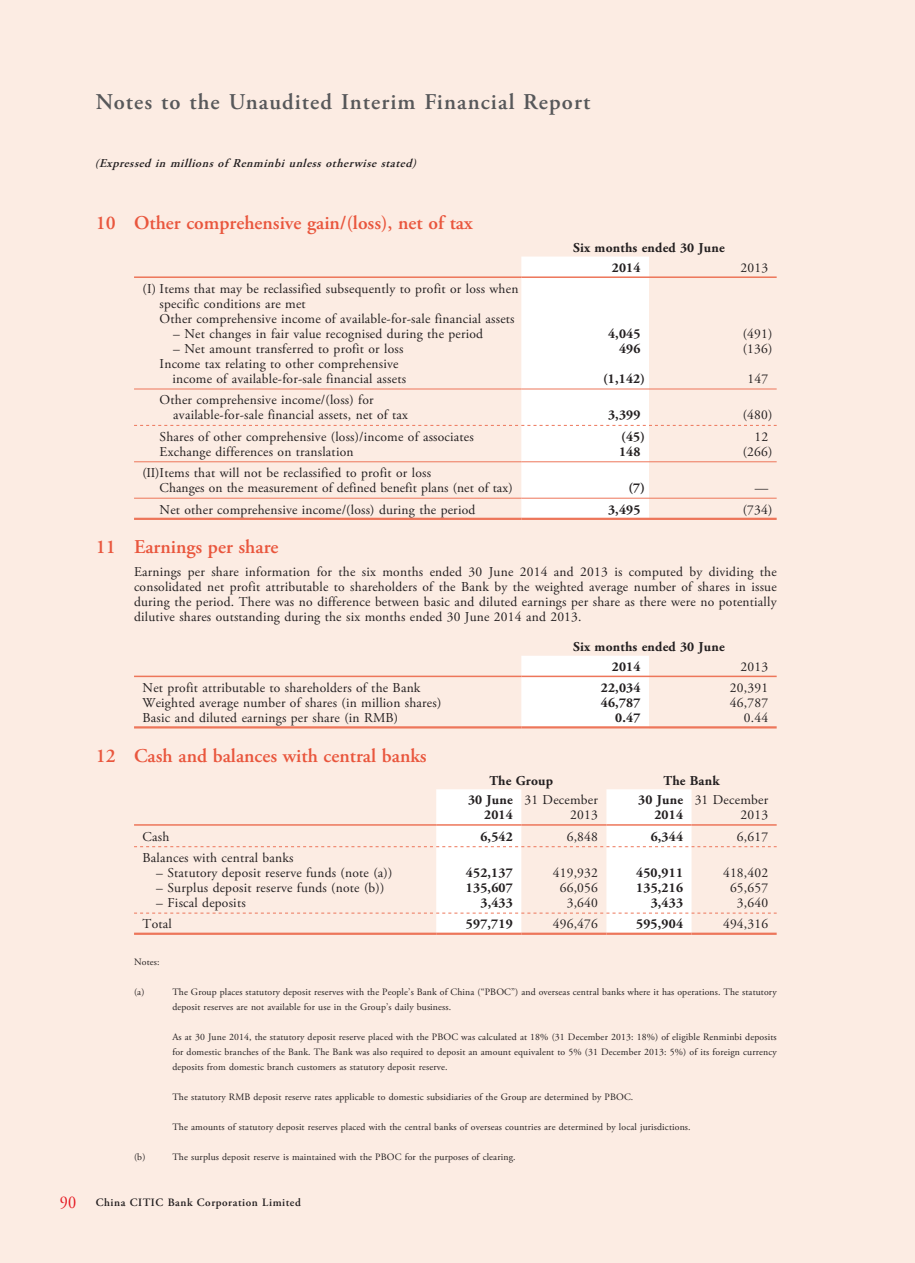
<style>
.page{position:relative;width:915px;height:1263px;background:#fff}
.page>*{position:absolute;margin:0;border:0;box-sizing:border-box;transform-origin:0 0}
.t1{font:600 22.5px "Adobe Garamond Pro";letter-spacing:.05em;color:#57585a}
.t2{font:600 19.5px "Adobe Garamond Pro";color:#e9563d}
.t3{font:13.5px/15px "Adobe Garamond Pro";letter-spacing:.015em;color:#231f20}
.t4{font:700 13.5px/19.2px "Adobe Garamond Pro";letter-spacing:.015em;color:#231f20}
.t5{font:italic 600 12px "Adobe Garamond Pro";color:#231f20}
.t6{font:600 11.25px "Adobe Garamond Pro";letter-spacing:.05em;color:#231f20}
.t7{font:9.75px/15px "Adobe Garamond Pro";letter-spacing:.015em;color:#231f20}
.s1{font-weight:400;font-size:18px;color:#e51a23}
</style>
<div class="page">
<div style="left:0;top:0;width:914px;height:1263px;background:#fcece3"></div>
<svg style="left:134px;top:257px;width:642px;height:261px"></svg>
<hr style="left:134px;top:461px;width:387px;height:1px;background:#ed765a">
<hr style="left:521px;top:461px;width:127px;height:1px;background:#ed765a">
<hr style="left:648px;top:461px;width:128px;height:1px;background:#ed765a">
<hr style="left:134px;top:498px;width:387px;height:1px;background:#ed765a">
<hr style="left:521px;top:498px;width:127px;height:1px;background:#ed765a">
<hr style="left:648px;top:498px;width:128px;height:1px;background:#ed765a">
<hr style="left:134px;top:518px;width:387px;height:2px;background:#ed765a">
<hr style="left:521px;top:518px;width:127px;height:2px;background:#ed765a">
<hr style="left:648px;top:518px;width:128px;height:2px;background:#ed765a">
<div style="left:521px;top:656px;width:127px;height:70px;background:#fff"></div>
<hr style="left:134px;top:676px;width:387px;height:1px;background:#ed765a">
<hr style="left:521px;top:676px;width:127px;height:1px;background:#ed765a">
<hr style="left:648px;top:676px;width:128px;height:1px;background:#ed765a">
<hr style="left:134px;top:726px;width:387px;height:2px;background:#ed765a">
<hr style="left:521px;top:726px;width:127px;height:2px;background:#ed765a">
<hr style="left:648px;top:726px;width:128px;height:2px;background:#ed765a">
<svg style="left:134px;top:789px;width:642px;height:144px"></svg>
<hr style="left:134px;top:933px;width:302px;height:2px;background:#ed765a">
<hr style="left:436px;top:933px;width:85px;height:2px;background:#ed765a">
<hr style="left:521px;top:933px;width:85px;height:2px;background:#ed765a">
<hr style="left:606px;top:933px;width:85px;height:2px;background:#ed765a">
<hr style="left:691px;top:933px;width:85px;height:2px;background:#ed765a">
<h1 class="t1" style="left:96px;top:89px;width:496px">Notes to the Unaudited Interim Financial Report</h1>
<p class="t5" style="left:95px;top:156px;width:326px">(Expressed in millions of Renminbi unless otherwise stated)</p>
<h2 class="t2" style="left:96px;top:211px;width:378px">10 Other comprehensive gain/(loss), net of tax</h2>
<p class="t4" style="left:611px;top:239px;width:114px;text-indent:-39px">Six months ended 30 June<br>2014</p>
<p class="t3" style="left:740px;top:260px;width:29px">2013</p>
<p class="t3" style="left:159px;top:282px;width:360px;text-indent:-17px">(I) Items that may be reclassified subsequently to profit or loss when specific conditions are met<br>Other comprehensive income of available-for-sale financial assets</p>
<p class="t3" style="left:173px;top:327px;width:311px">– Net changes in fair value recognised during the period</p>
<p class="t4" style="left:608px;top:324px;width:34px">4,045</p>
<p class="t3" style="left:742px;top:327px;width:31px">(491)</p>
<p class="t3" style="left:173px;top:342px;width:231px">– Net amount transferred to profit or loss</p>
<p class="t4" style="left:618px;top:339px;width:23px">496</p>
<p class="t3" style="left:742px;top:342px;width:31px">(136)</p>
<p class="t3" style="left:172px;top:357px;width:235px;text-indent:-13px">Income tax relating to other comprehensive income of available-for-sale financial assets</p>
<p class="t4" style="left:603px;top:369px;width:43px">(1,142)</p>
<p class="t3" style="left:747px;top:372px;width:22px">147</p>
<p class="t3" style="left:173px;top:393px;width:236px;text-indent:-14px">Other comprehensive income/(loss) for available-for-sale financial assets, net of tax</p>
<p class="t4" style="left:608px;top:406px;width:34px">3,399</p>
<p class="t3" style="left:742px;top:408px;width:31px">(480)</p>
<p class="t3" style="left:159px;top:429px;width:315px">Shares of other comprehensive (loss)/income of associates</p>
<p class="t4" style="left:621px;top:427px;width:25px">(45)</p>
<p class="t3" style="left:754px;top:429px;width:15px">12</p>
<p class="t3" style="left:159px;top:444px;width:195px">Exchange differences on translation</p>
<p class="t4" style="left:618px;top:442px;width:23px">148</p>
<p class="t3" style="left:742px;top:444px;width:31px">(266)</p>
<p class="t3" style="left:159px;top:466px;width:354px;text-indent:-17px">(II)Items that will not be reclassified to profit or loss<br>Changes on the measurement of defined benefit plans (net of tax)</p>
<p class="t4" style="left:628px;top:478px;width:18px">(7)</p>
<p class="t3" style="left:754px;top:481px;width:15px">—</p>
<p class="t3" style="left:159px;top:502px;width:317px">Net other comprehensive income/(loss) during the period</p>
<p class="t4" style="left:608px;top:500px;width:34px">3,495</p>
<p class="t3" style="left:742px;top:502px;width:31px">(734)</p>
<h2 class="t2" style="left:96px;top:535px;width:184px">11 Earnings per share</h2>
<p class="t3" style="left:134px;top:565px;width:644px;text-align:justify">Earnings per share information for the six months ended 30 June 2014 and 2013 is computed by dividing the consolidated net profit attributable to shareholders of the Bank by the weighted average number of shares in issue during the period. There was no difference between basic and diluted earnings per share as there were no potentially dilutive shares outstanding during the six months ended 30 June 2014 and 2013.</p>
<p class="t4" style="left:611px;top:638px;width:114px;text-indent:-39px">Six months ended 30 June<br>2014</p>
<p class="t3" style="left:740px;top:659px;width:29px">2013</p>
<p class="t3" style="left:142px;top:681px;width:279px">Net profit attributable to shareholders of the Bank</p>
<p class="t4" style="left:600px;top:678px;width:41px">22,034</p>
<p class="t3" style="left:729px;top:681px;width:40px">20,391</p>
<p class="t3" style="left:142px;top:696px;width:300px">Weighted average number of shares (in million shares)</p>
<p class="t4" style="left:600px;top:693px;width:41px">46,787</p>
<p class="t3" style="left:729px;top:696px;width:40px">46,787</p>
<p class="t3" style="left:142px;top:711px;width:257px">Basic and diluted earnings per share (in RMB)</p>
<p class="t4" style="left:615px;top:708px;width:27px">0.47</p>
<p class="t3" style="left:743px;top:711px;width:26px">0.44</p>
<h2 class="t2" style="left:96px;top:744px;width:332px">12 Cash and balances with central banks</h2>
<p class="t4" style="left:489px;top:771px;width:65px">The Group</p>
<p class="t4" style="left:663px;top:771px;width:58px">The Bank</p>
<p class="t4" style="left:468px;top:793px;width:46px;line-height:15px;text-align:right">30 June<br>2014</p>
<p class="t3" style="left:524px;top:793px;width:75px;text-align:right">31 December<br>2013</p>
<p class="t4" style="left:638px;top:793px;width:46px;line-height:15px;text-align:right">30 June<br>2014</p>
<p class="t3" style="left:694px;top:793px;width:75px;text-align:right">31 December<br>2013</p>
<p class="t3" style="left:142px;top:829px;width:28px">Cash</p>
<p class="t4" style="left:480px;top:827px;width:34px">6,542</p>
<p class="t3" style="left:566px;top:829px;width:33px">6,848</p>
<p class="t4" style="left:650px;top:827px;width:34px">6,344</p>
<p class="t3" style="left:736px;top:829px;width:33px">6,617</p>
<p class="t3" style="left:142px;top:851px;width:152px">Balances with central banks</p>
<p class="t3" style="left:156px;top:866px;width:237px">– Statutory deposit reserve funds (note (a))</p>
<p class="t4" style="left:466px;top:863px;width:48px">452,137</p>
<p class="t3" style="left:552px;top:866px;width:47px">419,932</p>
<p class="t4" style="left:636px;top:863px;width:48px">450,911</p>
<p class="t3" style="left:722px;top:866px;width:47px">418,402</p>
<p class="t3" style="left:156px;top:881px;width:229px">– Surplus deposit reserve funds (note (b))</p>
<p class="t4" style="left:466px;top:878px;width:48px">135,607</p>
<p class="t3" style="left:559px;top:881px;width:40px">66,056</p>
<p class="t4" style="left:636px;top:878px;width:48px">135,216</p>
<p class="t3" style="left:729px;top:881px;width:40px">65,657</p>
<p class="t3" style="left:156px;top:896px;width:91px">– Fiscal deposits</p>
<p class="t4" style="left:480px;top:893px;width:34px">3,433</p>
<p class="t3" style="left:566px;top:896px;width:33px">3,640</p>
<p class="t4" style="left:650px;top:893px;width:34px">3,433</p>
<p class="t3" style="left:736px;top:896px;width:33px">3,640</p>
<p class="t3" style="left:142px;top:917px;width:31px">Total</p>
<p class="t4" style="left:466px;top:915px;width:48px">597,719</p>
<p class="t3" style="left:552px;top:917px;width:47px">496,476</p>
<p class="t4" style="left:636px;top:915px;width:48px">595,904</p>
<p class="t3" style="left:722px;top:917px;width:47px">494,316</p>
<p class="t7" style="left:134px;top:955px;width:27px">Notes:</p>
<p class="t7" style="left:134px;top:985px;width:12px">(a)</p>
<p class="t7" style="left:172px;top:985px;width:605px">The Group places statutory deposit reserves with the People’s Bank of China (“PBOC”) and overseas central banks where it has operations. The statutory deposit reserves are not available for use in the Group’s daily business.</p>
<p class="t7" style="left:172px;top:1030px;width:605px;text-align:justify">As at 30 June 2014, the statutory deposit reserve placed with the PBOC was calculated at 18% (31 December 2013: 18%) of eligible Renminbi deposits for domestic branches of the Bank. The Bank was also required to deposit an amount equivalent to 5% (31 December 2013: 5%) of its foreign currency deposits from domestic branch customers as statutory deposit reserve.</p>
<p class="t7" style="left:172px;top:1090px;width:462px">The statutory RMB deposit reserve rates applicable to domestic subsidiaries of the Group are determined by PBOC.</p>
<p class="t7" style="left:172px;top:1120px;width:519px">The amounts of statutory deposit reserves placed with the central banks of overseas countries are determined by local jurisdictions.</p>
<p class="t7" style="left:134px;top:1150px;width:13px">(b)</p>
<p class="t7" style="left:172px;top:1150px;width:344px">The surplus deposit reserve is maintained with the PBOC for the purposes of clearing.</p>
<p class="t6" style="left:60px;top:1196px;width:242px"><span class="s1">90</span> China CITIC Bank Corporation Limited</p>
</div>
